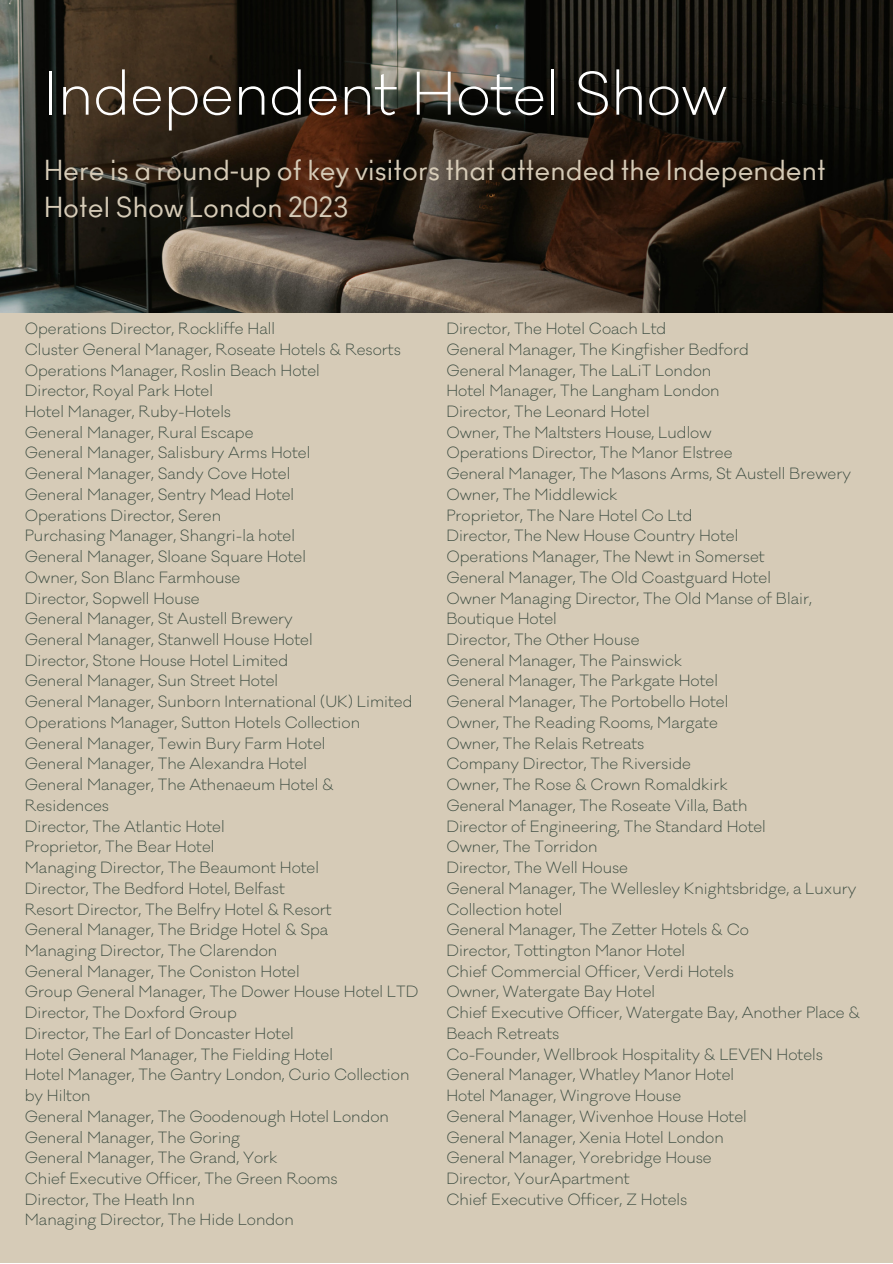
<style>
.page{position:relative;width:893px;height:1264px;background:#fff}
.page>*{position:absolute;margin:0;border:0;box-sizing:border-box;transform-origin:0 0}
.t1{font:300 56.55px "Galano Classic";color:#fff}
.t2{font:27px/37px "Ano";color:#d6cbb7}
.t3{font:300 15px/20.7px "Galano Classic";color:#3b4b40}
</style>
<div class="page">
<div style="left:0;top:0;width:892px;height:1262px;background:#d6cbb7"></div>
<img style="left:0;top:0;width:892px;height:312px">
<p class="t1" style="left:44px;top:58px;width:684px">Independent Hotel Show</p>
<p class="t2" style="left:44px;top:153px;width:783px">Here is a round-up of key visitors that attended the Independent<br>Hotel Show London 2023</p>
<p class="t3" style="left:25px;top:319px;width:252px">Operations Director, Rockliffe Hall</p>
<p class="t3" style="left:25px;top:339px;width:377px">Cluster General Manager, Roseate Hotels &amp; Resorts</p>
<p class="t3" style="left:25px;top:360px;width:296px">Operations Manager, Roslin Beach Hotel</p>
<p class="t3" style="left:25px;top:381px;width:190px">Director, Royal Park Hotel</p>
<p class="t3" style="left:25px;top:402px;width:208px">Hotel Manager, Ruby-Hotels</p>
<p class="t3" style="left:25px;top:422px;width:230px">General Manager, Rural Escape</p>
<p class="t3" style="left:25px;top:443px;width:287px">General Manager, Salisbury Arms Hotel</p>
<p class="t3" style="left:25px;top:464px;width:267px">General Manager, Sandy Cove Hotel</p>
<p class="t3" style="left:25px;top:484px;width:271px">General Manager, Sentry Mead Hotel</p>
<p class="t3" style="left:25px;top:505px;width:198px">Operations Director, Seren</p>
<p class="t3" style="left:25px;top:526px;width:272px">Purchasing Manager, Shangri-la hotel</p>
<p class="t3" style="left:25px;top:547px;width:283px">General Manager, Sloane Square Hotel</p>
<p class="t3" style="left:25px;top:567px;width:217px">Owner, Son Blanc Farmhouse</p>
<p class="t3" style="left:25px;top:588px;width:176px">Director, Sopwell House</p>
<p class="t3" style="left:25px;top:609px;width:269px">General Manager, St Austell Brewery</p>
<p class="t3" style="left:25px;top:629px;width:289px">General Manager, Stanwell House Hotel</p>
<p class="t3" style="left:25px;top:650px;width:265px">Director, Stone House Hotel Limited</p>
<p class="t3" style="left:25px;top:671px;width:255px">General Manager, Sun Street Hotel</p>
<p class="t3" style="left:25px;top:692px;width:389px">General Manager, Sunborn International (UK) Limited</p>
<p class="t3" style="left:25px;top:712px;width:337px">Operations Manager, Sutton Hotels Collection</p>
<p class="t3" style="left:25px;top:733px;width:302px">General Manager, Tewin Bury Farm Hotel</p>
<p class="t3" style="left:25px;top:754px;width:284px">General Manager, The Alexandra Hotel</p>
<p class="t3" style="left:25px;top:775px;width:310px">General Manager, The Athenaeum Hotel &amp;<br>Residences</p>
<p class="t3" style="left:25px;top:816px;width:201px">Director, The Atlantic Hotel</p>
<p class="t3" style="left:25px;top:837px;width:191px">Proprietor, The Bear Hotel</p>
<p class="t3" style="left:25px;top:857px;width:296px">Managing Director, The Beaumont Hotel</p>
<p class="t3" style="left:25px;top:878px;width:261px">Director, The Bedford Hotel, Belfast</p>
<p class="t3" style="left:25px;top:899px;width:308px">Resort Director, The Belfry Hotel &amp; Resort</p>
<p class="t3" style="left:25px;top:920px;width:305px">General Manager, The Bridge Hotel &amp; Spa</p>
<p class="t3" style="left:25px;top:940px;width:254px">Managing Director, The Clarendon</p>
<p class="t3" style="left:25px;top:961px;width:276px">General Manager, The Coniston Hotel</p>
<p class="t3" style="left:25px;top:982px;width:395px">Group General Manager, The Dower House Hotel LTD</p>
<p class="t3" style="left:25px;top:1002px;width:213px">Director, The Doxford Group</p>
<p class="t3" style="left:25px;top:1023px;width:270px">Director, The Earl of Doncaster Hotel</p>
<p class="t3" style="left:25px;top:1044px;width:310px">Hotel General Manager, The Fielding Hotel</p>
<p class="t3" style="left:25px;top:1065px;width:386px">Hotel Manager, The Gantry London, Curio Collection by Hilton</p>
<p class="t3" style="left:25px;top:1106px;width:366px">General Manager, The Goodenough Hotel London</p>
<p class="t3" style="left:25px;top:1127px;width:217px">General Manager, The Goring</p>
<p class="t3" style="left:25px;top:1147px;width:254px">General Manager, The Grand, York</p>
<p class="t3" style="left:25px;top:1168px;width:314px">Chief Executive Officer, The Green Rooms</p>
<p class="t3" style="left:25px;top:1189px;width:171px">Director, The Heath Inn</p>
<p class="t3" style="left:25px;top:1210px;width:270px">Managing Director, The Hide London</p>
<p class="t3" style="left:446px;top:319px;width:221px">Director, The Hotel Coach Ltd</p>
<p class="t3" style="left:446px;top:339px;width:304px">General Manager, The Kingfisher Bedford</p>
<p class="t3" style="left:446px;top:360px;width:266px">General Manager, The LaLiT London</p>
<p class="t3" style="left:446px;top:381px;width:275px">Hotel Manager, The Langham London</p>
<p class="t3" style="left:446px;top:402px;width:205px">Director, The Leonard Hotel</p>
<p class="t3" style="left:446px;top:422px;width:267px">Owner, The Maltsters House, Ludlow</p>
<p class="t3" style="left:446px;top:443px;width:288px">Operations Director, The Manor Elstree</p>
<p class="t3" style="left:446px;top:464px;width:406px">General Manager, The Masons Arms, St Austell Brewery</p>
<p class="t3" style="left:446px;top:484px;width:173px">Owner, The Middlewick</p>
<p class="t3" style="left:446px;top:505px;width:247px">Proprietor, The Nare Hotel Co Ltd</p>
<p class="t3" style="left:446px;top:526px;width:293px">Director, The New House Country Hotel</p>
<p class="t3" style="left:446px;top:547px;width:320px">Operations Manager, The Newt in Somerset</p>
<p class="t3" style="left:446px;top:567px;width:326px">General Manager, The Old Coastguard Hotel</p>
<p class="t3" style="left:446px;top:588px;width:367px">Owner Managing Director, The Old Manse of Blair,<br>Boutique Hotel</p>
<p class="t3" style="left:446px;top:629px;width:195px">Director, The Other House</p>
<p class="t3" style="left:446px;top:650px;width:237px">General Manager, The Painswick</p>
<p class="t3" style="left:446px;top:671px;width:273px">General Manager, The Parkgate Hotel</p>
<p class="t3" style="left:446px;top:692px;width:283px">General Manager, The Portobello Hotel</p>
<p class="t3" style="left:446px;top:712px;width:273px">Owner, The Reading Rooms, Margate</p>
<p class="t3" style="left:446px;top:733px;width:200px">Owner, The Relais Retreats</p>
<p class="t3" style="left:446px;top:754px;width:246px">Company Director, The Riverside</p>
<p class="t3" style="left:446px;top:775px;width:283px">Owner, The Rose &amp; Crown Romaldkirk</p>
<p class="t3" style="left:446px;top:795px;width:302px">General Manager, The Roseate Villa, Bath</p>
<p class="t3" style="left:446px;top:816px;width:321px">Director of Engineering, The Standard Hotel</p>
<p class="t3" style="left:446px;top:837px;width:153px">Owner, The Torridon</p>
<p class="t3" style="left:446px;top:857px;width:183px">Director, The Well House</p>
<p class="t3" style="left:446px;top:878px;width:411px">General Manager, The Wellesley Knightsbridge, a Luxury<br>Collection hotel</p>
<p class="t3" style="left:446px;top:920px;width:304px">General Manager, The Zetter Hotels &amp; Co</p>
<p class="t3" style="left:446px;top:940px;width:240px">Director, Tottington Manor Hotel</p>
<p class="t3" style="left:446px;top:961px;width:289px">Chief Commercial Officer, Verdi Hotels</p>
<p class="t3" style="left:446px;top:982px;width:210px">Owner, Watergate Bay Hotel</p>
<p class="t3" style="left:446px;top:1002px;width:415px">Chief Executive Officer, Watergate Bay, Another Place &amp;<br>Beach Retreats</p>
<p class="t3" style="left:446px;top:1044px;width:378px">Co-Founder, Wellbrook Hospitality &amp; LEVEN Hotels</p>
<p class="t3" style="left:446px;top:1065px;width:289px">General Manager, Whatley Manor Hotel</p>
<p class="t3" style="left:446px;top:1085px;width:236px">Hotel Manager, Wingrove House</p>
<p class="t3" style="left:446px;top:1106px;width:302px">General Manager, Wivenhoe House Hotel</p>
<p class="t3" style="left:446px;top:1127px;width:279px">General Manager, Xenia Hotel London</p>
<p class="t3" style="left:446px;top:1147px;width:267px">General Manager, Yorebridge House</p>
<p class="t3" style="left:446px;top:1168px;width:185px">Director, YourApartment</p>
<p class="t3" style="left:446px;top:1189px;width:242px">Chief Executive Officer, Z Hotels</p>
</div>
